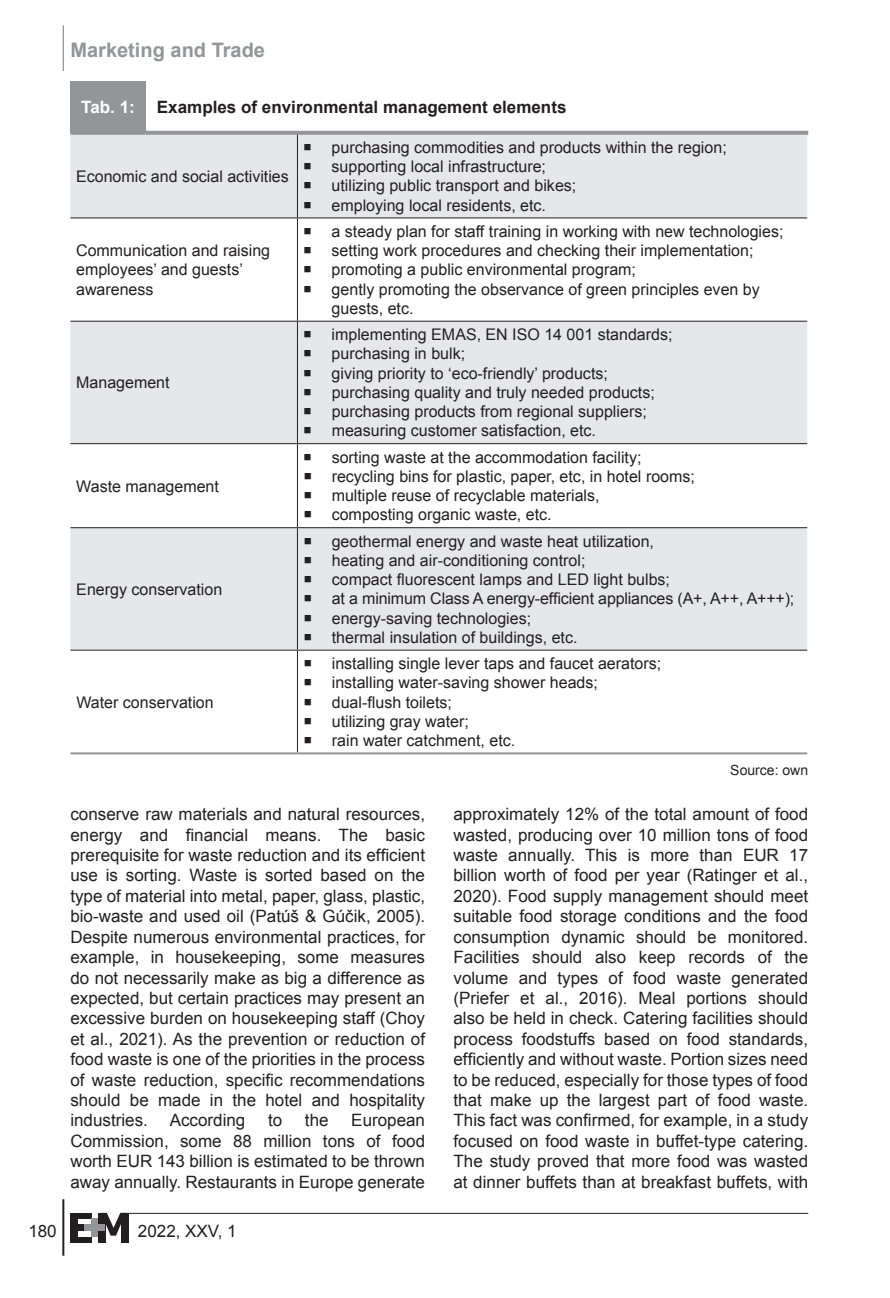
<style>
.page{position:relative;width:890px;height:1298px;background:#fff}
.page>*{position:absolute;margin:0;border:0;box-sizing:border-box;transform-origin:0 0}
.t1{font:700 20px "Arial";color:#939598}
.t2{font:17px/20.4px "Arial";color:#231f20;text-align:justify}
.t3{font:700 17px "Arial";color:#231f20}
.t4{font:700 17px "Arial";color:#fff}
.t5{font:16px/19.2px "Arial";color:#231f20}
.t6{font:14px "Arial";color:#231f20}
</style>
<div class="page">
<hr style="left:62px;top:1199px;width:2px;height:56px;background:#231f20">
<hr style="left:122px;top:1212px;width:685px;height:1px;background:#231f20">
<div style="left:70px;top:1212px;width:22px;height:6px;background:#231f20"></div>
<div style="left:70px;top:1236px;width:22px;height:6px;background:#231f20"></div>
<div style="left:70px;top:1224px;width:15px;height:6px;background:#231f20"></div>
<div style="left:70px;top:1212px;width:8px;height:30px;background:#231f20"></div>
<div style="left:98px;top:1212px;width:7px;height:30px;background:#231f20"></div>
<div style="left:121px;top:1212px;width:8px;height:30px;background:#231f20"></div>
<svg style="left:101px;top:1212px;width:25px;height:23px"></svg>
<div style="left:92px;top:1218px;width:6px;height:18px;background:#939598"></div>
<div style="left:85px;top:1224px;width:20px;height:6px;background:#939598"></div>
<hr style="left:63px;top:26px;width:1px;height:45px;background:#939598">
<svg style="left:70px;top:135px;width:736px;height:514px;fill:#e6e7e9"></svg>
<hr style="left:297px;top:134px;width:1px;height:83px;background:#231f20">
<hr style="left:70px;top:217px;width:227px;height:1px;background:#231f20">
<hr style="left:297px;top:217px;width:509px;height:1px;background:#231f20">
<hr style="left:297px;top:218px;width:1px;height:103px;background:#231f20">
<hr style="left:70px;top:321px;width:227px;height:1px;background:#231f20">
<hr style="left:297px;top:321px;width:509px;height:1px;background:#231f20">
<hr style="left:297px;top:322px;width:1px;height:121px;background:#231f20">
<hr style="left:70px;top:443px;width:227px;height:1px;background:#231f20">
<hr style="left:297px;top:443px;width:509px;height:1px;background:#231f20">
<hr style="left:297px;top:444px;width:1px;height:83px;background:#231f20">
<hr style="left:70px;top:527px;width:227px;height:1px;background:#231f20">
<hr style="left:297px;top:527px;width:509px;height:1px;background:#231f20">
<hr style="left:297px;top:528px;width:1px;height:121px;background:#231f20">
<hr style="left:70px;top:649px;width:227px;height:1px;background:#231f20">
<hr style="left:297px;top:649px;width:509px;height:1px;background:#231f20">
<hr style="left:297px;top:650px;width:1px;height:102px;background:#231f20">
<hr style="left:70px;top:752px;width:227px;height:2px;background:#939598">
<hr style="left:297px;top:752px;width:509px;height:2px;background:#939598">
<div style="left:70px;top:82px;width:75px;height:51px;background:#939598"></div>
<svg style="left:70px;top:133px;width:75px;height:2px"></svg>
<svg style="left:145px;top:131px;width:662px;height:4px;background:#97999c"></svg>
<svg style="left:304px;top:144px;width:6px;height:6px"></svg>
<svg style="left:304px;top:163px;width:6px;height:6px"></svg>
<svg style="left:304px;top:182px;width:6px;height:7px"></svg>
<svg style="left:304px;top:201px;width:6px;height:7px"></svg>
<svg style="left:304px;top:228px;width:6px;height:6px"></svg>
<svg style="left:304px;top:247px;width:6px;height:6px"></svg>
<svg style="left:304px;top:266px;width:6px;height:7px"></svg>
<svg style="left:304px;top:285px;width:6px;height:7px"></svg>
<svg style="left:304px;top:331px;width:6px;height:6px"></svg>
<svg style="left:304px;top:350px;width:6px;height:7px"></svg>
<svg style="left:304px;top:369px;width:6px;height:7px"></svg>
<svg style="left:304px;top:389px;width:6px;height:6px"></svg>
<svg style="left:304px;top:408px;width:6px;height:6px"></svg>
<svg style="left:304px;top:427px;width:7px;height:6px"></svg>
<svg style="left:304px;top:453px;width:7px;height:7px"></svg>
<svg style="left:304px;top:473px;width:7px;height:6px"></svg>
<svg style="left:304px;top:492px;width:7px;height:6px"></svg>
<svg style="left:304px;top:511px;width:7px;height:6px"></svg>
<svg style="left:304px;top:537px;width:7px;height:7px"></svg>
<svg style="left:304px;top:557px;width:7px;height:6px"></svg>
<svg style="left:304px;top:576px;width:7px;height:6px"></svg>
<svg style="left:304px;top:595px;width:7px;height:6px"></svg>
<svg style="left:304px;top:614px;width:7px;height:7px"></svg>
<svg style="left:304px;top:633px;width:7px;height:7px"></svg>
<p class="t1" style="left:70px;top:36px;width:196px">Marketing and Trade</p>
<p class="t4" style="left:81px;top:96px;width:55px">Tab. 1:</p>
<p class="t3" style="left:157px;top:96px;width:411px">Examples of environmental management elements</p>
<p class="t5" style="left:76px;top:167px;width:214px">Economic and social activities</p>
<p class="t5" style="left:76px;top:241px;width:195px">Communication and raising employees’ and guests’ awareness</p>
<p class="t5" style="left:76px;top:373px;width:95px">Management</p>
<p class="t5" style="left:76px;top:476px;width:144px">Waste management</p>
<p class="t5" style="left:76px;top:579px;width:147px">Energy conservation</p>
<p class="t5" style="left:76px;top:692px;width:139px">Water conservation</p>
<p class="t5" style="left:331px;top:138px;width:396px">purchasing commodities and products within the region; supporting local infrastructure;<br>utilizing public transport and bikes;<br>employing local residents, etc.</p>
<p class="t5" style="left:331px;top:222px;width:453px">a steady plan for staff training in working with new technologies; setting work procedures and checking their implementation; promoting a public environmental program;<br>gently promoting the observance of green principles even by guests, etc.</p>
<p class="t5" style="left:331px;top:325px;width:342px">implementing EMAS, EN ISO 14 001 standards; purchasing in bulk;<br>giving priority to ‘eco-friendly’ products; purchasing quality and truly needed products; purchasing products from regional suppliers; measuring customer satisfaction, etc.</p>
<p class="t5" style="left:331px;top:447px;width:364px">sorting waste at the accommodation facility; recycling bins for plastic, paper, etc, in hotel rooms; multiple reuse of recyclable materials,<br>composting organic waste, etc.</p>
<p class="t5" style="left:331px;top:531px;width:464px">geothermal energy and waste heat utilization,<br>heating and air-conditioning control;<br>compact fluorescent lamps and LED light bulbs;<br>at a minimum Class A energy-efficient appliances (A+, A++, A+++); energy-saving technologies;<br>thermal insulation of buildings, etc.</p>
<p class="t5" style="left:331px;top:654px;width:331px">installing single lever taps and faucet aerators; installing water-saving shower heads; dual-flush toilets;<br>utilizing gray water;<br>rain water catchment, etc.</p>
<p class="t6" style="left:730px;top:760px;width:79px">Source: own</p>
<p class="t2" style="left:70px;top:804px;width:356px">conserve raw materials and natural resources, energy and financial means. The basic prerequisite for waste reduction and its efficient use is sorting. Waste is sorted based on the type of material into metal, paper, glass, plastic, bio-waste and used oil (Patúš &amp; Gúčik, 2005).<br>Despite numerous environmental practices, for example, in housekeeping, some measures do not necessarily make as big a difference as expected, but certain practices may present an excessive burden on housekeeping staff (Choy et al., 2021). As the prevention or reduction of food waste is one of the priorities in the process of waste reduction, specific recommendations should be made in the hotel and hospitality industries.</p>
<p class="t2" style="left:70px;top:1110px;width:356px;text-indent:281px">European Commission, some 88 million tons of food worth EUR 143 billion is estimated to be thrown away annually. Restaurants in Europe generate</p>
<p class="t2" style="left:170px;top:1110px;width:77px">According</p>
<p class="t2" style="left:268px;top:1110px;width:16px">to</p>
<p class="t2" style="left:305px;top:1110px;width:25px">the</p>
<p class="t2" style="left:28px;top:1220px;width:30px">180</p>
<p class="t2" style="left:138px;top:1220px;width:100px">2022, XXV, 1</p>
<p class="t2" style="left:453px;top:804px;width:356px">approximately 12% of the total amount of food wasted, producing over 10 million tons of food waste annually. This is more than EUR 17 billion worth of food per year (Ratinger et al., 2020). Food supply management should meet suitable food storage conditions and the food consumption dynamic should be monitored.<br>Facilities should also keep records of the volume and types of food waste generated (Priefer et al., 2016). Meal portions should also be held in check. Catering facilities should process foodstuffs based on food standards, efficiently and without waste. Portion sizes need to be reduced, especially for those types of food that make up the largest part of food waste.<br>This fact was confirmed, for example, in a study focused on food waste in buffet-type catering.<br>The study proved that more food was wasted at dinner buffets than at breakfast buffets, with</p>
</div>
